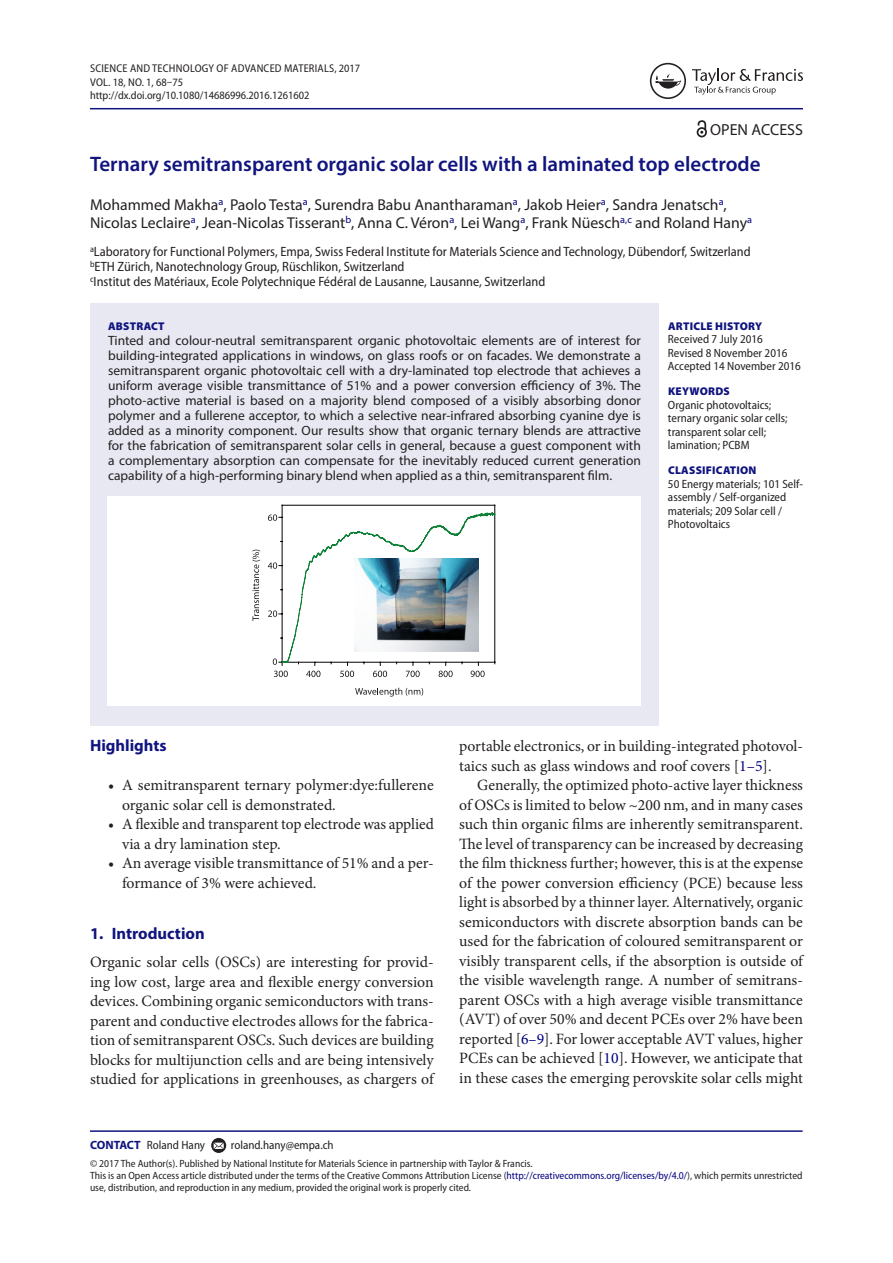
<style>
.page{position:relative;width:893px;height:1263px;background:#fff}
.page>*{position:absolute;margin:0;border:0;box-sizing:border-box;transform-origin:0 0}
.t1{font:600 21px "Myriad Pro";color:#10147e}
.t2{font:700 16.5px "Myriad Pro";color:#10147e}
.t3{font:16.05px "Myriad Pro";color:#231f20}
.t4{font:15.75px/19.5px "Minion Pro";letter-spacing:-.005em;color:#231f20}
.t5{font:15.75px/18px "Myriad Pro";color:#231f20}
.t6{font:13.5px/15px "Myriad Pro";color:#231f20;text-align:justify}
.t7{font:semi-condensed 13.5px/15px "Myriad Pro";color:#231f20}
.t8{font:semi-condensed 12px/13.5px "Myriad Pro";color:#231f20}
.t9{font:semi-condensed 11.25px/13.5px "Myriad Pro";color:#231f20}
.t10{font:900 11.25px "Myriad Pro";letter-spacing:.02em;color:#10147e}
.t11{font:semi-condensed 10.5px/12px "Myriad Pro";color:#231f20}
.s1{font-weight:700;font-stretch:normal;color:#10147e}
.s2{color:#000080}
</style>
<div class="page">
<hr style="left:90px;top:108px;width:713px;height:1px;background:#10147e">
<hr style="left:90px;top:1130px;width:713px;height:2px;background:#10147e">
<svg style="left:211px;top:1138px;width:15px;height:15px"></svg>
<svg style="left:214px;top:1142px;width:10px;height:7px"></svg>
<div style="left:90px;top:303px;width:569px;height:387px;background:#e7e8f2"></div>
<div style="left:90px;top:474px;width:569px;height:252px;background:#e7e8f2"></div>
<div style="left:107px;top:496px;width:533px;height:209px;background:#fff"></div>
<hr style="left:282px;top:505px;width:213px;height:1px;background:#000">
<hr style="left:282px;top:505px;width:1px;height:157px;background:#000">
<hr style="left:494px;top:505px;width:1px;height:157px;background:#000">
<svg style="left:274px;top:671px;width:14px;height:6px"></svg>
<svg style="left:306px;top:671px;width:14px;height:6px"></svg>
<svg style="left:340px;top:671px;width:14px;height:6px"></svg>
<svg style="left:373px;top:671px;width:14px;height:6px"></svg>
<svg style="left:406px;top:671px;width:14px;height:6px"></svg>
<svg style="left:439px;top:671px;width:14px;height:6px"></svg>
<svg style="left:471px;top:671px;width:14px;height:6px"></svg>
<svg style="left:355px;top:688px;width:68px;height:8px"></svg>
<svg style="left:268px;top:513px;width:228px;height:152px"></svg>
<svg style="left:252px;top:550px;width:8px;height:71px"></svg>
<svg style="left:692px;top:69px;width:111px;height:26px"></svg>
<svg style="left:650px;top:63px;width:36px;height:36px"></svg>
<svg style="left:697px;top:120px;width:10px;height:17px"></svg>
<p class="t9" style="left:90px;top:62px;width:272px">Science and Technology of Advanced Materials, 2017<br>VOL. 18, NO. 1, 68–75 http://dx.doi.org/10.1080/14686996.2016.1261602</p>
<p class="t3" style="left:710px;top:120px;width:94px">OPEN ACCESS</p>
<h1 class="t1" style="left:90px;top:151px;width:672px">Ternary semitransparent organic solar cells with a laminated top electrode</h1>
<p class="t5" style="left:90px;top:196px;width:663px">Mohammed Makha<sup>a</sup>, Paolo Testa<sup>a</sup>, Surendra Babu Anantharaman<sup>a</sup>, Jakob Heier<sup>a</sup>, Sandra Jenatsch<sup>a</sup>,<br>Nicolas Leclaire<sup>a</sup>, Jean-Nicolas Tisserant<sup>b</sup>, Anna C. Véron<sup>a</sup>, Lei Wang<sup>a</sup>, Frank Nüesch<sup>a,c</sup> and Roland Hany<sup>a</sup></p>
<p class="t7" style="left:90px;top:244px;width:662px"><sup>a</sup>Laboratory for Functional Polymers, Empa, Swiss Federal Institute for Materials Science and Technology, Dübendorf, Switzerland <sup>b</sup>ETH Zürich, Nanotechnology Group, Rüschlikon, Switzerland<br><sup>c</sup>Institut des Matériaux, Ecole Polytechnique Fédéral de Lausanne, Lausanne, Switzerland</p>
<p class="t10" style="left:108px;top:319px;width:58px">ABSTRACT</p>
<p class="t6" style="left:108px;top:332px;width:534px">Tinted and colour-neutral semitransparent organic photovoltaic elements are of interest for building-integrated applications in windows, on glass roofs or on facades. We demonstrate a semitransparent organic photovoltaic cell with a dry-laminated top electrode that achieves a uniform average visible transmittance of 51% and a power conversion efficiency of 3%. The photo-active material is based on a majority blend composed of a visibly absorbing donor polymer and a fullerene acceptor, to which a selective near-infrared absorbing cyanine dye is added as a minority component. Our results show that organic ternary blends are attractive for the fabrication of semitransparent solar cells in general, because a guest component with a complementary absorption can compensate for the inevitably reduced current generation capability of a high-performing binary blend when applied as a thin, semitransparent film.</p>
<p class="t10" style="left:668px;top:319px;width:96px">ARTICLE HISTORY</p>
<p class="t8" style="left:668px;top:333px;width:134px">Received 7 July 2016<br>Revised 8 November 2016<br>Accepted 14 November 2016</p>
<p class="t10" style="left:668px;top:385px;width:63px">KEYWORDS</p>
<p class="t8" style="left:668px;top:398px;width:121px">Organic photovoltaics; ternary organic solar cells; transparent solar cell; lamination; PCBM</p>
<p class="t10" style="left:668px;top:464px;width:90px">CLASSIFICATION</p>
<p class="t8" style="left:668px;top:477px;width:137px">50 Energy materials; 101 Self&shy;assembly / Self-organized materials; 209 Solar cell /<br>Photovoltaics</p>
<p class="t2" style="left:90px;top:735px;width:78px">Highlights</p>
<p class="t4" style="left:122px;top:775px;width:313px;text-indent:-14px">• A semitransparent ternary polymer:dye:fullerene organic solar cell is demonstrated.</p>
<p class="t4" style="left:122px;top:814px;width:313px;text-indent:-14px">• A flexible and transparent top electrode was applied via a dry lamination step.</p>
<p class="t4" style="left:122px;top:853px;width:313px;text-indent:-14px">• An average visible transmittance of 51% and a per&shy;formance of 3% were achieved.</p>
<p class="t2" style="left:90px;top:922px;width:116px">1. Introduction</p>
<p class="t4" style="left:90px;top:952px;width:345px;text-align:justify">Organic solar cells (OSCs) are interesting for provid&shy;ing low cost, large area and flexible energy conversion devices. Combining organic semiconductors with trans&shy;parent and conductive electrodes allows for the fabrica&shy;tion of semitransparent OSCs. Such devices are building blocks for multijunction cells and are being intensively studied for applications in greenhouses, as chargers of</p>
<p class="t8" style="left:90px;top:1138px;width:117px"><span class="s1">CONTACT</span> Roland Hany</p>
<p class="t8" style="left:231px;top:1138px;width:104px">roland.hany@empa.ch</p>
<p class="t4" style="left:459px;top:736px;width:345px">portable electronics, or in building-integrated photovol&shy;taics such as glass windows and roof covers [<span class="s2">1–5</span>].</p>
<p class="t4" style="left:459px;top:775px;width:345px;text-align:justify;text-indent:18px">Generally, the optimized photo-active layer thickness of OSCs is limited to below ~200 nm, and in many cases such thin organic films are inherently semitransparent.<br>The level of transparency can be increased by decreasing the film thickness further; however, this is at the expense of the power conversion efficiency (PCE) because less light is absorbed by a thinner layer. Alternatively, organic semiconductors with discrete absorption bands can be used for the fabrication of coloured semitransparent or visibly transparent cells, if the absorption is outside of the visible wavelength range. A number of semitrans&shy;parent OSCs with a high average visible transmittance (AVT) of over 50% and decent PCEs over 2% have been reported [<span class="s2">6–9</span>]. For lower acceptable AVT values, higher PCEs can be achieved [<span class="s2">10</span>]. However, we anticipate that in these cases the emerging perovskite solar cells might</p>
<p class="t11" style="left:90px;top:1158px;width:714px">© 2017 The Author(s). Published by National Institute for Materials Science in partnership with Taylor &amp; Francis.<br>This is an Open Access article distributed under the terms of the Creative Commons Attribution License (<span class="s2">http://creativecommons.org/licenses/by/4.0/</span>), which permits unrestricted use, distribution, and reproduction in any medium, provided the original work is properly cited.</p>
</div>
